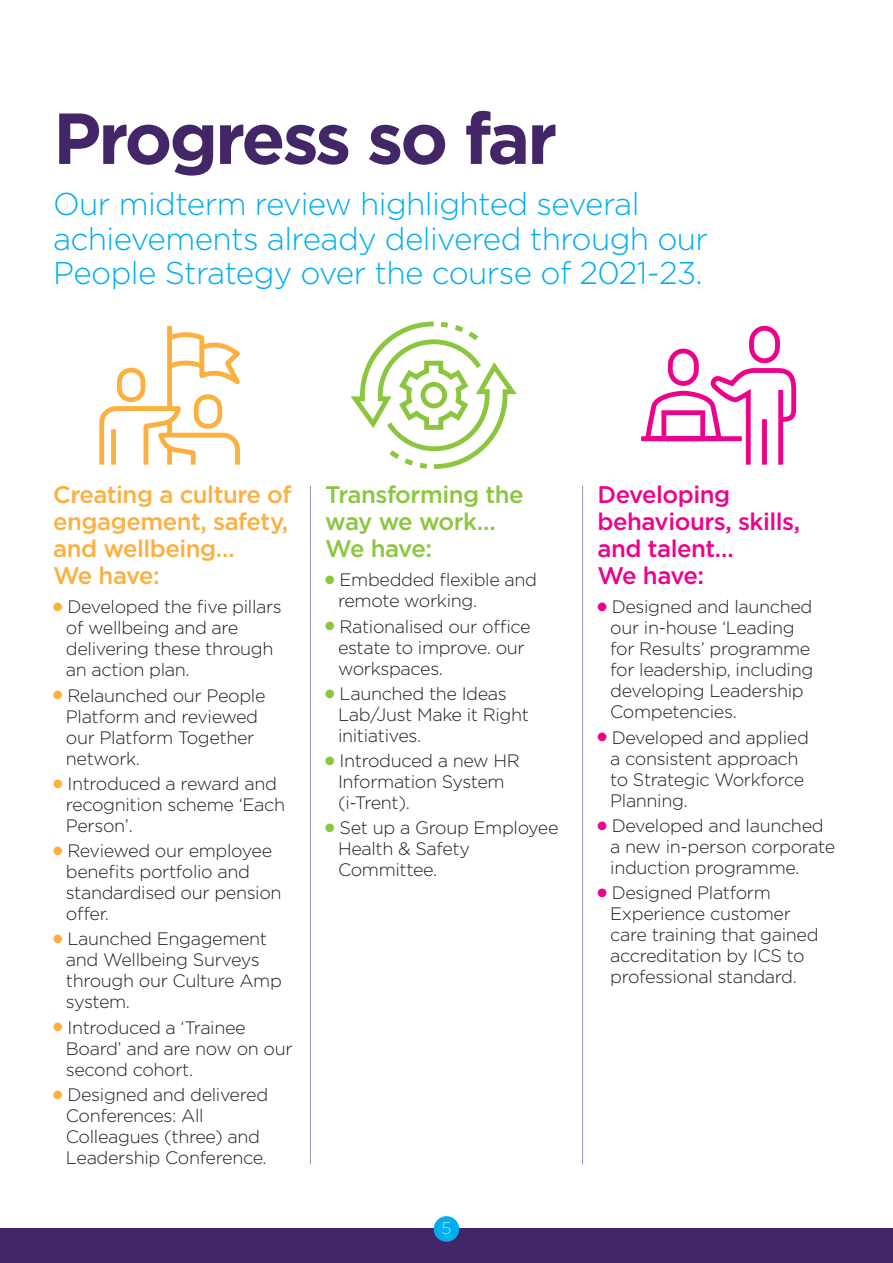
<style>
.page{position:relative;width:893px;height:1263px;background:#fff}
.page>*{position:absolute;margin:0;border:0;box-sizing:border-box;transform-origin:0 0}
.t1{font:700 72px "Gotham";letter-spacing:-.04em;color:#432668}
.t2{font:300 31.5px/34.5px "Gotham";letter-spacing:-.02em;color:#00aeef}
.t3{font:500 24px/27px "Gotham";letter-spacing:-.02em;color:#fbb03f}
.t4{font:500 24px/27px "Gotham";letter-spacing:-.02em;color:#ed028c}
.t5{font:500 24px/27px "Gotham";letter-spacing:-.02em;color:#8bc63e}
.t6{font:300 18px/21px "Gotham";letter-spacing:-.02em;color:#231f20}
.t7{font:200 16.5px "Gotham";color:#fff}
.s1{color:#fbb03f}
.s2{color:#8bc63e}
.s3{color:#ed028c}
</style>
<div class="page">
<div style="left:0;top:1229px;width:893px;height:34px;background:#432668"></div>
<div style="left:434px;top:1216px;width:25px;height:26px;background:#00aeef;border-radius:50%"></div>
<svg style="left:641px;top:325px;width:156px;height:140px"></svg>
<svg style="left:350px;top:321px;width:167px;height:148px"></svg>
<svg style="left:99px;top:325px;width:141px;height:140px"></svg>
<hr style="left:310px;top:486px;width:1px;height:678px;background:#9e8faf">
<hr style="left:582px;top:486px;width:1px;height:678px;background:#9e8faf">
<p class="t1" style="left:53px;top:91px;width:506px">Progress so far</p>
<p class="t2" style="left:53px;top:186px;width:657px">Our midterm review highlighted several achievements already delivered through our<br>People Strategy over the course of 2021-23.</p>
<p class="t3" style="left:53px;top:480px;width:240px">Creating a culture of engagement, safety, and wellbeing…<br>We have:</p>
<p class="t6" style="left:66px;top:596px;width:217px;text-indent:-13px"><span class="s1">●</span> Developed the five pillars of wellbeing and are delivering these through an action plan.</p>
<p class="t6" style="left:66px;top:684px;width:201px;text-indent:-13px"><span class="s1">●</span> Relaunched our People<br>Platform and reviewed our Platform Together network.</p>
<p class="t6" style="left:66px;top:772px;width:221px;text-indent:-13px"><span class="s1">●</span> Introduced a reward and recognition scheme ‘Each<br>Person’.</p>
<p class="t6" style="left:66px;top:840px;width:217px;text-indent:-13px"><span class="s1">●</span> Reviewed our employee benefits portfolio and standardised our pension offer.</p>
<p class="t6" style="left:66px;top:928px;width:217px;text-indent:-13px"><span class="s1">●</span> Launched Engagement and Wellbeing Surveys through our Culture Amp system.</p>
<p class="t6" style="left:66px;top:1016px;width:228px;text-indent:-13px"><span class="s1">●</span> Introduced a ‘Trainee<br>Board’ and are now on our second cohort.</p>
<p class="t6" style="left:66px;top:1083px;width:204px;text-indent:-13px"><span class="s1">●</span> Designed and delivered<br>Conferences: All<br>Colleagues (three) and<br>Leadership Conference.</p>
<p class="t5" style="left:325px;top:480px;width:200px">Transforming the way we work…<br>We have:</p>
<p class="t6" style="left:338px;top:569px;width:201px;text-indent:-13px"><span class="s2">●</span> Embedded flexible and remote working.</p>
<p class="t6" style="left:338px;top:615px;width:194px;text-indent:-13px"><span class="s2">●</span> Rationalised our office estate to improve. our workspaces.</p>
<p class="t6" style="left:338px;top:682px;width:192px;text-indent:-13px"><span class="s2">●</span> Launched the Ideas<br>Lab/Just Make it Right initiatives.</p>
<p class="t6" style="left:338px;top:750px;width:183px;text-indent:-13px"><span class="s2">●</span> Introduced a new HR<br>Information System (i-Trent).</p>
<p class="t6" style="left:338px;top:817px;width:222px;text-indent:-13px"><span class="s2">●</span> Set up a Group Employee<br>Health &amp; Safety<br>Committee.</p>
<p class="t7" style="left:442px;top:1218px;width:11px">5</p>
<p class="t4" style="left:597px;top:480px;width:204px">Developing behaviours, skills, and talent…<br>We have:</p>
<p class="t6" style="left:610px;top:596px;width:205px;text-indent:-13px"><span class="s3">●</span> Designed and launched our in-house ‘Leading for Results’ programme for leadership, including developing Leadership<br>Competencies.</p>
<p class="t6" style="left:610px;top:726px;width:200px;text-indent:-13px"><span class="s3">●</span> Developed and applied a consistent approach to Strategic Workforce<br>Planning.</p>
<p class="t6" style="left:610px;top:814px;width:226px;text-indent:-13px"><span class="s3">●</span> Developed and launched a new in-person corporate induction programme.</p>
<p class="t6" style="left:610px;top:882px;width:210px;text-indent:-13px"><span class="s3">●</span> Designed Platform<br>Experience customer care training that gained accreditation by ICS to professional standard.</p>
</div>
